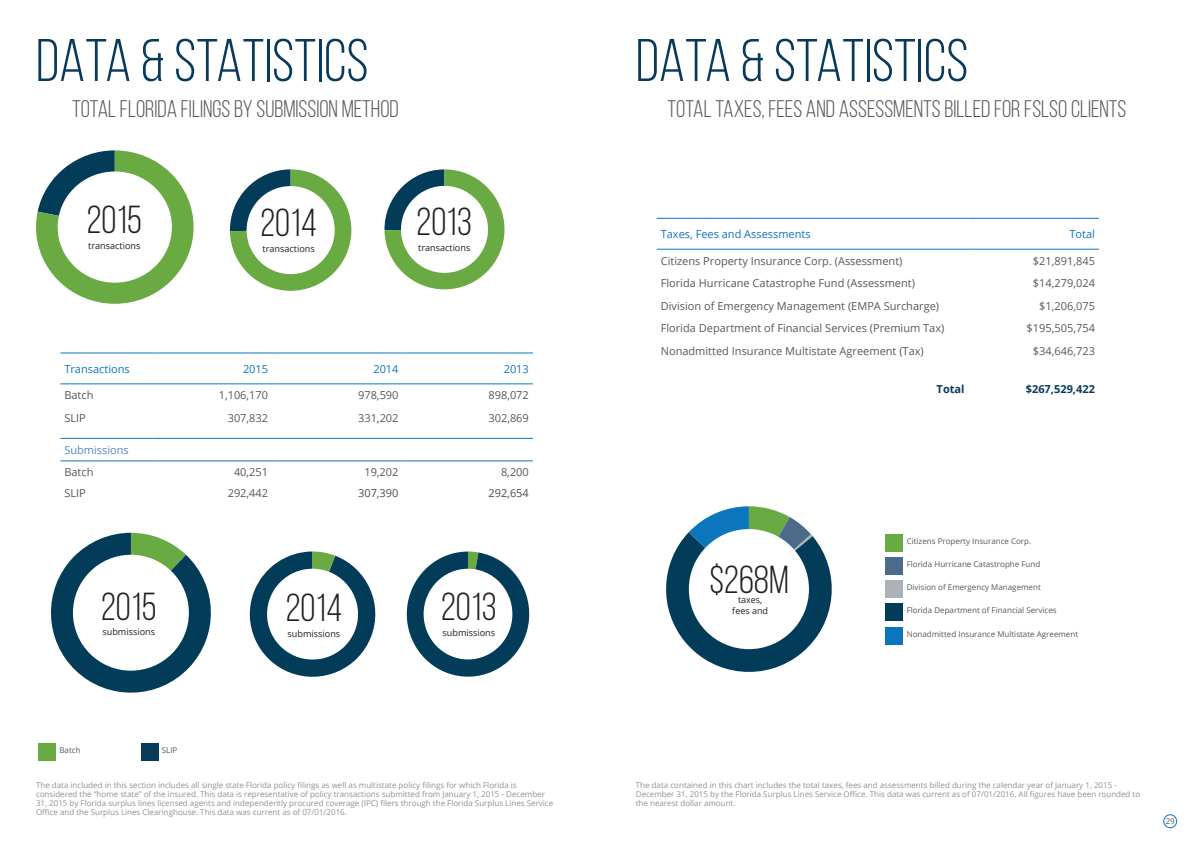
<style>
.page{position:relative;width:1191px;height:842px;background:#fff}
.page>*{position:absolute;margin:0;border:0;box-sizing:border-box;transform-origin:0 0}
.t1{font:60px "Bebas Neue";color:#083a5c}
.t2{font:39px "Bebas Neue";color:#231f20}
.t3{font:24px "Bebas Neue";color:#57585a}
.t4{font:11px "Open Sans";color:#57585a}
.t5{font:11px "Open Sans";color:#0c76bd}
.t6{font:700 11px "Open Sans";color:#083a5c}
.t7{font:11px "Open Sans";color:#4e4d4d}
.t8{font:11px "Open Sans";color:#5188c7}
.t9{font:9.1px "Open Sans";color:#231f20}
.t10{font:9px/10.8px "Open Sans";color:#231f20;text-align:center}
.t11{font:8px/9px "Open Sans";color:#939192}
.t12{font:8px "Open Sans";color:#57585a}
</style>
<div class="page">
<div style="left:1163px;top:815px;width:13px;height:13px;border:1px solid #0c76bd;border-radius:50%"></div>
<hr style="left:656px;top:218px;width:312px;height:1px;background:#0c76bd">
<hr style="left:968px;top:218px;width:131px;height:1px;background:#0c76bd">
<hr style="left:656px;top:249px;width:312px;height:1px;background:#0c76bd">
<hr style="left:968px;top:249px;width:131px;height:1px;background:#0c76bd">
<div style="left:886px;top:534px;width:17px;height:17px;background:#6aaa43"></div>
<div style="left:886px;top:557px;width:17px;height:17px;background:#4c6b8b"></div>
<div style="left:886px;top:580px;width:17px;height:18px;background:#adb2b6"></div>
<div style="left:886px;top:604px;width:17px;height:17px;background:#033c59"></div>
<div style="left:886px;top:627px;width:17px;height:17px;background:#0c76bd"></div>
<svg style="left:666px;top:506px;width:166px;height:166px"></svg>
<div style="left:689px;top:529px;width:120px;height:120px;background:#fff;border-radius:50%"></div>
<svg style="left:384px;top:169px;width:120px;height:120px"></svg>
<div style="left:401px;top:186px;width:87px;height:87px;background:#fff;border-radius:50%"></div>
<svg style="left:229px;top:169px;width:122px;height:122px"></svg>
<div style="left:247px;top:186px;width:88px;height:88px;background:#fff;border-radius:50%"></div>
<svg style="left:36px;top:150px;width:158px;height:154px"></svg>
<div style="left:58px;top:171px;width:114px;height:112px;background:#fff;border-radius:50%"></div>
<svg style="left:406px;top:551px;width:124px;height:126px"></svg>
<div style="left:423px;top:569px;width:89px;height:90px;background:#fff;border-radius:50%"></div>
<svg style="left:249px;top:551px;width:127px;height:126px"></svg>
<div style="left:267px;top:569px;width:91px;height:90px;background:#fff;border-radius:50%"></div>
<svg style="left:51px;top:533px;width:160px;height:160px"></svg>
<div style="left:73px;top:555px;width:116px;height:116px;background:#fff;border-radius:50%"></div>
<div style="left:39px;top:744px;width:17px;height:17px;background:#6aaa43"></div>
<div style="left:141px;top:744px;width:17px;height:17px;background:#083a5c"></div>
<hr style="left:60px;top:353px;width:93px;height:1px;background:#0c76bd">
<hr style="left:153px;top:353px;width:119px;height:1px;background:#0c76bd">
<hr style="left:272px;top:353px;width:130px;height:1px;background:#0c76bd">
<hr style="left:402px;top:353px;width:131px;height:1px;background:#0c76bd">
<hr style="left:60px;top:384px;width:93px;height:1px;background:#0c76bd">
<hr style="left:153px;top:384px;width:119px;height:1px;background:#0c76bd">
<hr style="left:272px;top:384px;width:130px;height:1px;background:#0c76bd">
<hr style="left:402px;top:384px;width:131px;height:1px;background:#0c76bd">
<hr style="left:60px;top:438px;width:93px;height:1px;background:#0c76bd">
<hr style="left:153px;top:438px;width:119px;height:1px;background:#0c76bd">
<hr style="left:272px;top:438px;width:130px;height:1px;background:#0c76bd">
<hr style="left:402px;top:438px;width:131px;height:1px;background:#0c76bd">
<hr style="left:60px;top:461px;width:93px;height:1px;background:#0c76bd">
<hr style="left:153px;top:461px;width:119px;height:1px;background:#0c76bd">
<hr style="left:272px;top:461px;width:130px;height:1px;background:#0c76bd">
<hr style="left:402px;top:461px;width:131px;height:1px;background:#0c76bd">
<h1 class="t1" style="left:36px;top:28px;width:334px">DATA &amp; STATISTICS</h1>
<h3 class="t3" style="left:72px;top:96px;width:328px">TOTAL FLORIDA FILINGS BY SUBMISSION METHOD</h3>
<h2 class="t2" style="left:87px;top:199px;width:57px">2015</h2>
<p class="t9" style="left:88px;top:239px;width:54px">transactions</p>
<h2 class="t2" style="left:260px;top:202px;width:58px">2014</h2>
<p class="t9" style="left:262px;top:243px;width:54px">transactions</p>
<h2 class="t2" style="left:416px;top:201px;width:57px">2013</h2>
<p class="t9" style="left:418px;top:241px;width:54px">transactions</p>
<h3 class="t5" style="left:64px;top:361px;width:67px">Transactions</h3>
<h3 class="t5" style="left:243px;top:361px;width:27px">2015</h3>
<h3 class="t5" style="left:373px;top:361px;width:27px">2014</h3>
<h3 class="t5" style="left:504px;top:361px;width:27px">2013</h3>
<h3 class="t4" style="left:64px;top:388px;width:31px">Batch</h3>
<h3 class="t4" style="left:219px;top:388px;width:51px">1,106,170</h3>
<h3 class="t4" style="left:358px;top:388px;width:42px">978,590</h3>
<h3 class="t4" style="left:488px;top:388px;width:42px">898,072</h3>
<h3 class="t4" style="left:64px;top:410px;width:23px">SLIP</h3>
<h3 class="t4" style="left:228px;top:410px;width:42px">307,832</h3>
<h3 class="t4" style="left:358px;top:410px;width:42px">331,202</h3>
<h3 class="t4" style="left:488px;top:410px;width:42px">302,869</h3>
<h3 class="t8" style="left:64px;top:442px;width:66px">Submissions</h3>
<h3 class="t4" style="left:64px;top:465px;width:31px">Batch</h3>
<h3 class="t4" style="left:234px;top:465px;width:36px">40,251</h3>
<h3 class="t4" style="left:364px;top:465px;width:36px">19,202</h3>
<h3 class="t4" style="left:501px;top:465px;width:29px">8,200</h3>
<h3 class="t4" style="left:64px;top:485px;width:23px">SLIP</h3>
<h3 class="t4" style="left:228px;top:485px;width:42px">292,442</h3>
<h3 class="t7" style="left:358px;top:485px;width:42px">307,390</h3>
<h3 class="t7" style="left:488px;top:485px;width:42px">292,654</h3>
<h2 class="t2" style="left:101px;top:585px;width:57px">2015</h2>
<p class="t9" style="left:102px;top:626px;width:54px">submissions</p>
<p class="t12" style="left:59px;top:745px;width:23px">Batch</p>
<p class="t12" style="left:162px;top:745px;width:17px">SLIP</p>
<h2 class="t2" style="left:286px;top:587px;width:58px">2014</h2>
<p class="t9" style="left:287px;top:627px;width:54px">submissions</p>
<h2 class="t2" style="left:441px;top:586px;width:57px">2013</h2>
<p class="t9" style="left:442px;top:627px;width:54px">submissions</p>
<p class="t11" style="left:36px;top:780px;width:519px">The data included in this section includes all single state Florida policy filings as well as multistate policy filings for which Florida is considered the “home state” of the insured. This data is representative of policy transactions submitted from January 1, 2015 - December 31, 2015 by Florida surplus lines licensed agents and independently procured coverage (IPC) filers through the Florida Surplus Lines Service Office and the Surplus Lines Clearinghouse. This data was current as of 07/01/2016.</p>
<h1 class="t1" style="left:636px;top:28px;width:334px">DATA &amp; STATISTICS</h1>
<h3 class="t3" style="left:667px;top:96px;width:460px">TOTAL TAXES, FEES AND ASSESSMENTS BILLED FOR FSLSO CLIENTS</h3>
<h3 class="t5" style="left:660px;top:226px;width:151px">Taxes, Fees and Assessments</h3>
<h3 class="t5" style="left:1069px;top:226px;width:27px">Total</h3>
<h3 class="t4" style="left:660px;top:253px;width:243px">Citizens Property Insurance Corp. (Assessment)</h3>
<h3 class="t4" style="left:1033px;top:253px;width:64px">$21,891,845</h3>
<h3 class="t4" style="left:660px;top:276px;width:256px">Florida Hurricane Catastrophe Fund (Assessment)</h3>
<h3 class="t4" style="left:1033px;top:276px;width:64px">$14,279,024</h3>
<h3 class="t4" style="left:660px;top:298px;width:280px">Division of Emergency Management (EMPA Surcharge)</h3>
<h3 class="t4" style="left:1039px;top:298px;width:57px">$1,206,075</h3>
<h3 class="t4" style="left:660px;top:321px;width:285px">Florida Department of Financial Services (Premium Tax)</h3>
<h3 class="t4" style="left:1026px;top:321px;width:70px">$195,505,754</h3>
<h3 class="t4" style="left:660px;top:343px;width:265px">Nonadmitted Insurance Multistate Agreement (Tax)</h3>
<h3 class="t4" style="left:1033px;top:343px;width:64px">$34,646,723</h3>
<h3 class="t6" style="left:936px;top:381px;width:29px">Total</h3>
<h3 class="t6" style="left:1025px;top:381px;width:71px">$267,529,422</h3>
<h2 class="t2" style="left:709px;top:558px;width:81px">$268M</h2>
<p class="t10" style="left:732px;top:594px;width:37px">taxes, fees and</p>
<p class="t12" style="left:906px;top:535px;width:126px">Citizens Property Insurance Corp.</p>
<p class="t12" style="left:906px;top:559px;width:135px">Florida Hurricane Catastrophe Fund</p>
<p class="t12" style="left:906px;top:582px;width:136px">Division of Emergency Management</p>
<p class="t12" style="left:906px;top:605px;width:151px">Florida Department of Financial Services</p>
<p class="t12" style="left:906px;top:628px;width:173px">Nonadmitted Insurance Multistate Agreement</p>
<p class="t11" style="left:636px;top:780px;width:506px">The data contained in this chart includes the total taxes, fees and assessments billed during the calendar year of January 1, 2015 -<br>December 31, 2015 by the Florida Surplus Lines Service Office. This data was current as of 07/01/2016. All figures have been rounded to the nearest dollar amount.</p>
<p class="t12" style="left:1165px;top:815px;width:11px">29</p>
</div>
